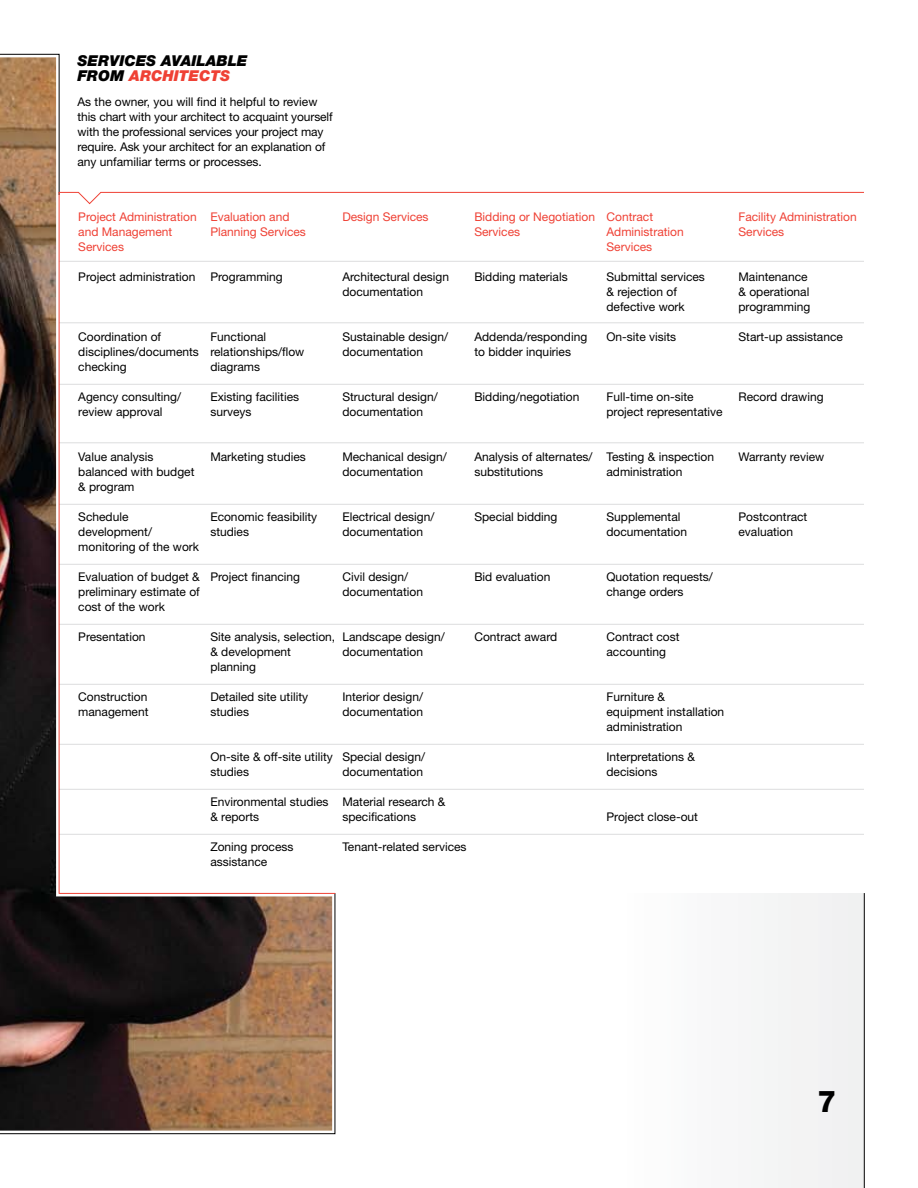
<style>
.page{position:relative;width:918px;height:1188px;background:#fff}
.page>*{position:absolute;margin:0;border:0;box-sizing:border-box;transform-origin:0 0}
.t1{font:800 30px "Helvetica Neue";color:#000}
.t2{font:italic 900 15px "Helvetica Neue";color:#000}
.t3{font:italic 900 15px "Helvetica Neue";color:#ef4135}
.t4{font:12px/15px "Helvetica Neue";color:#000}
.t5{font:12px/15px "Helvetica Neue";color:#ef4135}
</style>
<div class="page">
<div style="left:476px;top:893px;width:388px;height:295px;background:#fbfcfc"></div>
<hr style="left:59px;top:261px;width:805px;height:1px;background:#dcddde">
<hr style="left:59px;top:323px;width:805px;height:1px;background:#dcddde">
<hr style="left:59px;top:384px;width:805px;height:1px;background:#dcddde">
<hr style="left:59px;top:443px;width:805px;height:1px;background:#dcddde">
<hr style="left:59px;top:504px;width:805px;height:1px;background:#dcddde">
<hr style="left:59px;top:564px;width:805px;height:1px;background:#dcddde">
<hr style="left:59px;top:624px;width:805px;height:1px;background:#dcddde">
<hr style="left:59px;top:684px;width:805px;height:1px;background:#dcddde">
<hr style="left:59px;top:744px;width:805px;height:1px;background:#dcddde">
<hr style="left:59px;top:789px;width:805px;height:1px;background:#dcddde">
<hr style="left:59px;top:834px;width:805px;height:1px;background:#dcddde">
<hr style="left:864px;top:893px;width:1px;height:295px;background:#000">
<svg style="left:0;top:54px;width:336px;height:1080px"></svg>
<hr style="left:59px;top:192px;width:1px;height:702px;background:#ef4135">
<svg style="left:58px;top:192px;width:806px;height:12px"></svg>
<hr style="left:59px;top:893px;width:276px;height:1px;background:#ef4135">
<p class="t2" style="left:78px;top:51px;width:12px">SER</p>
<p class="t2" style="left:110px;top:51px;width:140px">VICES AVAILABLE</p>
<p class="t2" style="left:78px;top:66px;width:24px">FROM</p>
<p class="t3" style="left:129px;top:66px;width:22px">ARCHITECT</p>
<p class="t3" style="left:220px;top:66px;width:12px">S</p>
<p class="t4" style="left:78px;top:94px;width:257px">As the owner, you will find it helpful to review this chart with your architect to acquaint yourself with the professional services your project may require. Ask your architect for an explanation of any unfamiliar terms or processes.</p>
<p class="t5" style="left:78px;top:209px;width:120px">Project Administration and Management<br>Services</p>
<p class="t4" style="left:78px;top:269px;width:119px">Project administration</p>
<p class="t4" style="left:78px;top:329px;width:122px">Coordination of disciplines/documents checking</p>
<p class="t4" style="left:78px;top:389px;width:104px">Agency consulting/ review approval</p>
<p class="t4" style="left:78px;top:449px;width:118px">Value analysis balanced with budget &amp; program</p>
<p class="t4" style="left:78px;top:509px;width:122px">Schedule development/ monitoring of the work</p>
<p class="t4" style="left:78px;top:569px;width:123px;text-align:justify">Evaluation of budget &amp; preliminary estimate of cost of the work</p>
<p class="t4" style="left:78px;top:629px;width:69px">Presentation</p>
<p class="t4" style="left:78px;top:689px;width:72px">Construction management</p>
<p class="t5" style="left:210px;top:209px;width:97px">Evaluation and<br>Planning Services</p>
<p class="t4" style="left:210px;top:269px;width:74px">Programming</p>
<p class="t4" style="left:210px;top:329px;width:95px">Functional relationships/flow diagrams</p>
<p class="t4" style="left:210px;top:389px;width:90px">Existing facilities surveys</p>
<p class="t4" style="left:210px;top:449px;width:97px">Marketing studies</p>
<p class="t4" style="left:210px;top:509px;width:108px">Economic feasibility studies</p>
<p class="t4" style="left:210px;top:569px;width:91px">Project financing</p>
<p class="t4" style="left:210px;top:629px;width:126px">Site analysis, selection, &amp; development planning</p>
<p class="t4" style="left:210px;top:689px;width:99px">Detailed site utility studies</p>
<p class="t4" style="left:210px;top:749px;width:124px">On-site &amp; off-site utility studies</p>
<p class="t4" style="left:210px;top:794px;width:120px">Environmental studies &amp; reports</p>
<p class="t4" style="left:210px;top:839px;width:85px">Zoning process assistance</p>
<p class="t5" style="left:342px;top:209px;width:88px">Design Services</p>
<p class="t4" style="left:342px;top:269px;width:108px">Architectural design documentation</p>
<p class="t4" style="left:342px;top:329px;width:107px">Sustainable design/ documentation</p>
<p class="t4" style="left:342px;top:389px;width:97px">Structural design/ documentation</p>
<p class="t4" style="left:342px;top:449px;width:106px">Mechanical design/ documentation</p>
<p class="t4" style="left:342px;top:509px;width:93px">Electrical design/ documentation</p>
<p class="t4" style="left:342px;top:569px;width:82px">Civil design/ documentation</p>
<p class="t4" style="left:342px;top:629px;width:104px">Landscape design/ documentation</p>
<p class="t4" style="left:342px;top:689px;width:82px">Interior design/ documentation</p>
<p class="t4" style="left:342px;top:749px;width:84px">Special design/ documentation</p>
<p class="t4" style="left:342px;top:794px;width:105px">Material research &amp; specifications</p>
<p class="t4" style="left:342px;top:839px;width:126px">Tenant-related services</p>
<p class="t5" style="left:474px;top:209px;width:122px">Bidding or Negotiation<br>Services</p>
<p class="t4" style="left:474px;top:269px;width:95px">Bidding materials</p>
<p class="t4" style="left:474px;top:329px;width:114px">Addenda/responding to bidder inquiries</p>
<p class="t4" style="left:474px;top:389px;width:107px">Bidding/negotiation</p>
<p class="t4" style="left:474px;top:449px;width:120px">Analysis of alternates/ substitutions</p>
<p class="t4" style="left:474px;top:509px;width:85px">Special bidding</p>
<p class="t4" style="left:474px;top:569px;width:78px">Bid evaluation</p>
<p class="t4" style="left:474px;top:629px;width:84px">Contract award</p>
<p class="t5" style="left:606px;top:209px;width:79px">Contract<br>Administration<br>Services</p>
<p class="t4" style="left:606px;top:269px;width:100px">Submittal services &amp; rejection of defective work</p>
<p class="t4" style="left:606px;top:329px;width:71px">On-site visits</p>
<p class="t4" style="left:606px;top:389px;width:118px">Full-time on-site project representative</p>
<p class="t4" style="left:606px;top:449px;width:109px">Testing &amp; inspection administration</p>
<p class="t4" style="left:606px;top:509px;width:82px">Supplemental documentation</p>
<p class="t4" style="left:606px;top:569px;width:108px">Quotation requests/ change orders</p>
<p class="t4" style="left:606px;top:629px;width:75px">Contract cost accounting</p>
<p class="t4" style="left:606px;top:689px;width:119px">Furniture &amp; equipment installation administration</p>
<p class="t4" style="left:606px;top:749px;width:90px">Interpretations &amp; decisions</p>
<p class="t4" style="left:606px;top:809px;width:93px">Project close-out</p>
<p class="t5" style="left:738px;top:209px;width:120px">Facility Administration<br>Services</p>
<p class="t4" style="left:738px;top:269px;width:73px">Maintenance &amp; operational programming</p>
<p class="t4" style="left:738px;top:329px;width:106px">Start-up assistance</p>
<p class="t4" style="left:738px;top:389px;width:87px">Record drawing</p>
<p class="t4" style="left:738px;top:449px;width:87px">Warranty review</p>
<p class="t4" style="left:738px;top:509px;width:70px">Postcontract evaluation</p>
<h1 class="t1" style="left:818px;top:1083px;width:20px">7</h1>
</div>
